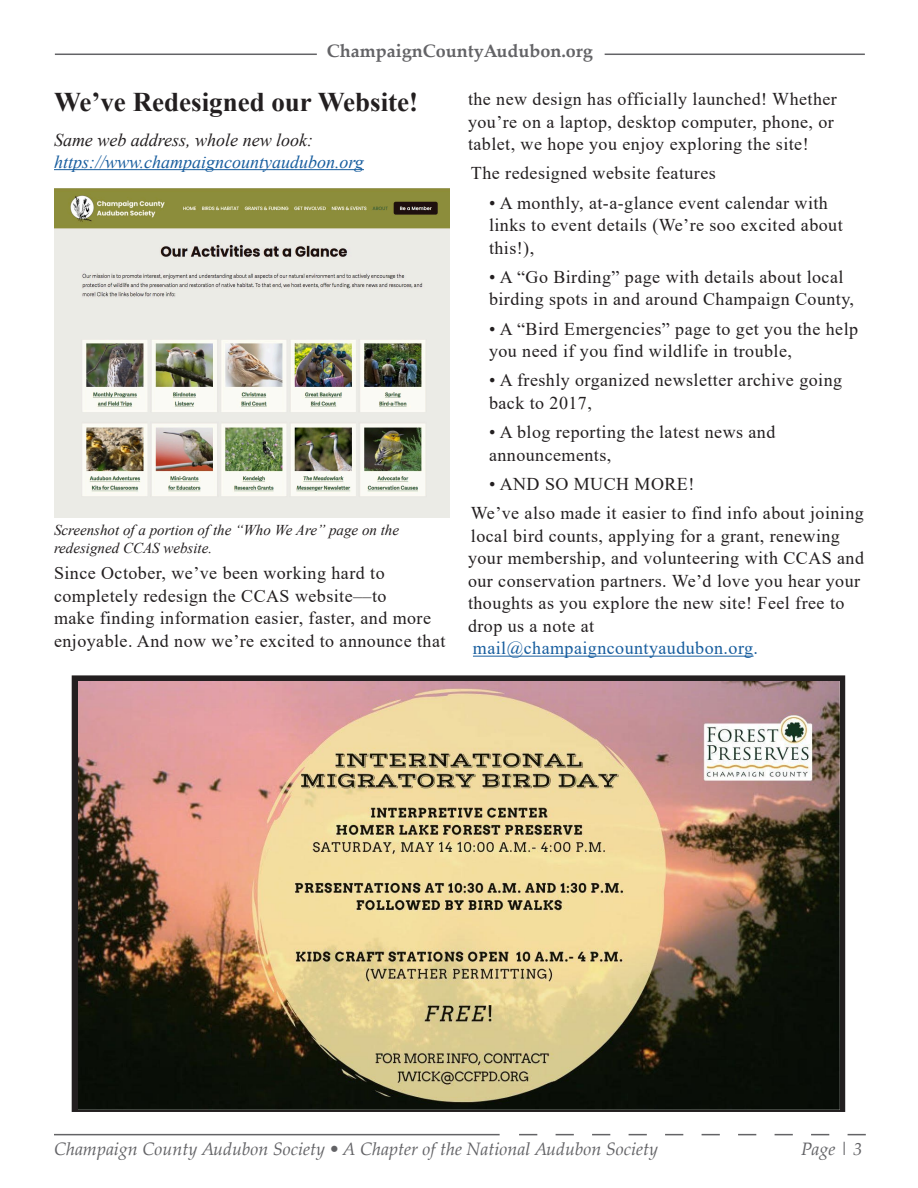
<style>
.page{position:relative;width:918px;height:1188px;background:#fff}
.page>*{position:absolute;margin:0;border:0;box-sizing:border-box;transform-origin:0 0}
.t1{font:700 27px "Times New Roman";color:#231f20}
.t2{font:18px/22.5px "Times New Roman";letter-spacing:.025em;color:#231f20}
.t3{font:italic 18px "Palatino Linotype";color:#636366}
.t4{font:italic 18px "Times New Roman";color:#175d9e}
.t5{font:18px "Times New Roman";letter-spacing:.025em;color:#175d9e}
.t6{font:italic 18px "Times New Roman";color:#231f20}
.t7{font:700 18px "Palatino Linotype";color:#636366}
.t8{font:italic 15px/18px "Times New Roman";color:#231f20}
</style>
<div class="page">
<div style="left:72px;top:675px;width:773px;height:437px;border:8px solid #231f20"></div>
<hr style="left:54px;top:169px;width:310px;height:1px;background:#175d9e">
<hr style="left:473px;top:656px;width:281px;height:1px;background:#175d9e">
<img style="left:54px;top:188px;width:396px;height:330px">
<img style="left:78px;top:681px;width:762px;height:429px">
<svg style="left:519px;top:1134px;width:347px;height:1px"></svg>
<hr style="left:54px;top:1134px;width:446px;height:1px;background:#636366">
<hr style="left:55px;top:54px;width:262px;height:1px;background:#636366">
<hr style="left:605px;top:54px;width:260px;height:1px;background:#636366">
<p class="t7" style="left:327px;top:38px;width:268px">ChampaignCountyAudubon.org</p>
<h1 class="t1" style="left:54px;top:82px;width:366px">We’ve Redesigned our Website!</h1>
<p class="t6" style="left:54px;top:128px;width:261px">Same web address, whole new look:</p>
<p class="t4" style="left:54px;top:149px;width:311px">https://www.champaigncountyaudubon.org</p>
<p class="t8" style="left:54px;top:521px;width:347px">Screenshot of a portion of the “Who We Are” page on the redesigned CCAS website.</p>
<p class="t2" style="left:54px;top:562px;width:393px">Since October, we’ve been working hard to completely redesign the CCAS website––to<br>make finding information easier, faster, and more enjoyable. And now we’re excited to announce that</p>
<p class="t2" style="left:468px;top:87px;width:370px">the new design has officially launched! Whether you’re on a laptop, desktop computer, phone, or tablet, we hope you enjoy exploring the site!</p>
<p class="t2" style="left:471px;top:162px;width:246px">The redesigned website features</p>
<p class="t2" style="left:489px;top:191px;width:355px">• A monthly, at-a-glance event calendar with links to event details (We’re soo excited about this!),</p>
<p class="t2" style="left:489px;top:265px;width:367px">• A “Go Birding” page with details about local birding spots in and around Champaign County,</p>
<p class="t2" style="left:489px;top:317px;width:371px">• A “Bird Emergencies” page to get you the help you need if you find wildlife in trouble,</p>
<p class="t2" style="left:489px;top:369px;width:355px">• A freshly organized newsletter archive going back to 2017,</p>
<p class="t2" style="left:489px;top:420px;width:288px">• A blog reporting the latest news and announcements,</p>
<p class="t2" style="left:471px;top:469px;width:394px;line-height:29.2px;text-indent:18px">• AND SO MUCH MORE!<br>We’ve also made it easier to find info about joining</p>
<p class="t2" style="left:468px;top:524px;width:398px">local bird counts, applying for a grant, renewing your membership, and volunteering with CCAS and our conservation partners. We’d love you hear your thoughts as you explore the new site! Feel free to drop us a note at</p>
<p class="t5" style="left:473px;top:635px;width:287px">mail@champaigncountyaudubon.org.</p>
<p class="t3" style="left:54px;top:1136px;width:606px">Champaign County Audubon Society • A Chapter of the National Audubon Society</p>
<p class="t3" style="left:801px;top:1136px;width:63px">Page | 3</p>
</div>
